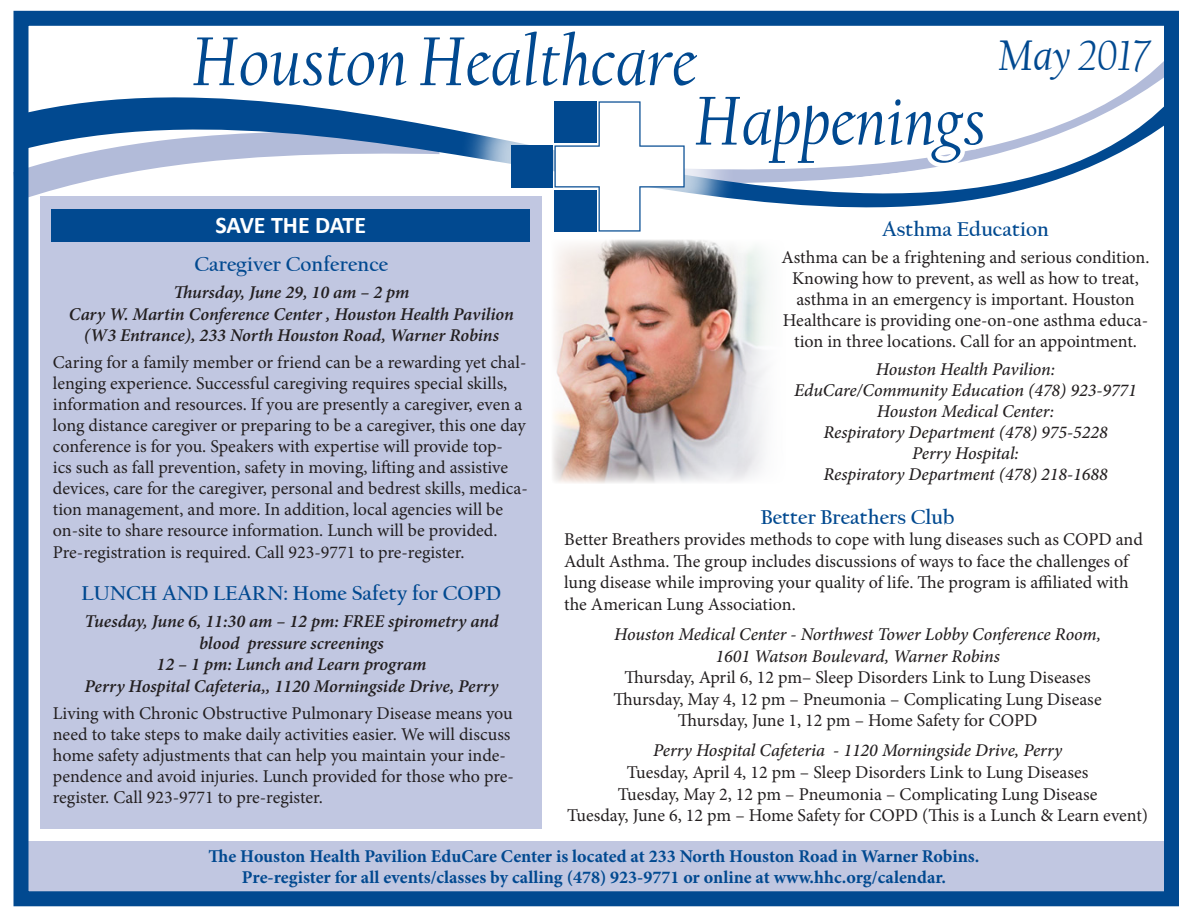
<style>
.page{position:relative;width:1188px;height:918px;background:#fff}
.page>*{position:absolute;margin:0;border:0;box-sizing:border-box;transform-origin:0 0}
.t1{font:italic 72px "Californian FB";color:#014990}
.t2{font:italic 45px "Californian FB";color:#014990}
.BODY_TEXT{font:700 24px "Calibri";letter-spacing:-.005em;color:#fff}
.HEADER_SMALL{font:700 21px "Californian FB";color:#014990}
.BODY_TEXT-2{font:18px/21px "Minion Pro";color:#231f20}
.BODY_TEXT-3{font:italic 500 18px "Minion Pro";letter-spacing:-.005em;color:#231f20}
.DATE_AND_TIMES{font:italic 600 18px/21.6px "Minion Pro";letter-spacing:-.005em;color:#231f20;text-align:center}
.BODY_TEXT-4{font:700 18px "Minion Pro";color:#014990}
</style>
<div class="page">
<div style="left:24px;top:841px;width:1142px;height:52px;background:#c1c7e1"></div>
<svg style="left:30px;top:88px;width:1133px;height:109px"></svg>
<svg style="left:184px;top:10px;width:811px;height:222px"></svg>
<div style="left:40px;top:196px;width:502px;height:632px;background:#c1c7e1"></div>
<div style="left:51px;top:210px;width:479px;height:32px;background:#014990"></div>
<img style="left:552px;top:240px;width:215px;height:244px">
<div style="left:14px;top:11px;width:1165px;height:895px;border:15px solid #014990"></div>
<p class="t1" style="left:192px;top:22px;width:506px">Houston Healthcare</p>
<p class="t1" style="left:695px;top:81px;width:293px">Happenings</p>
<p class="t2" style="left:999px;top:30px;width:154px">May 2017</p>
<p class="BODY_TEXT" style="left:215px;top:210px;width:152px">SAVE THE DATE</p>
<p class="HEADER_SMALL" style="left:194px;top:252px;width:196px">Caregiver Conference</p>
<p class="DATE_AND_TIMES" style="left:173px;top:281px;width:238px">Thursday, June 29, 10 am – 2 pm</p>
<p class="DATE_AND_TIMES" style="left:69px;top:303px;width:446px">Cary W. Martin Conference Center , Houston Health Pavilion (W3 Entrance), 233 North Houston Road, Warner Robins</p>
<p class="BODY_TEXT-2" style="left:53px;top:352px;width:477px">Caring for a family member or friend can be a rewarding yet chal&shy;lenging experience. Successful caregiving requires special skills, information and resources. If you are presently a caregiver, even a long distance caregiver or preparing to be a caregiver, this one day conference is for you. Speakers with expertise will provide top-<br>ics such as fall prevention, safety in moving, lifting and assistive devices, care for the caregiver, personal and bedrest skills, medica&shy;tion management, and more. In addition, local agencies will be on-site to share resource information. Lunch will be provided.<br>Pre-registration is required. Call 923-9771 to pre-register.</p>
<p class="HEADER_SMALL" style="left:82px;top:581px;width:421px">LUNCH AND LEARN: Home Safety for COPD</p>
<p class="DATE_AND_TIMES" style="left:84px;top:610px;width:416px">Tuesday, June 6, 11:30 am – 12 pm: FREE spirometry and</p>
<p class="DATE_AND_TIMES" style="left:199px;top:632px;width:186px">blood pressure screenings</p>
<p class="DATE_AND_TIMES" style="left:157px;top:653px;width:271px">12 – 1 pm: Lunch and Learn program</p>
<p class="DATE_AND_TIMES" style="left:85px;top:675px;width:415px">Perry Hospital Cafeteria,, 1120 Morningside Drive, Perry</p>
<p class="BODY_TEXT-2" style="left:53px;top:703px;width:463px">Living with Chronic Obstructive Pulmonary Disease means you need to take steps to make daily activities easier. We will discuss home safety adjustments that can help you maintain your inde&shy;pendence and avoid injuries. Lunch provided for those who pre&shy;register. Call 923-9771 to pre-register.</p>
<p class="HEADER_SMALL" style="left:882px;top:217px;width:168px">Asthma Education</p>
<p class="BODY_TEXT-2" style="left:782px;top:246px;width:369px;text-align:center">Asthma can be a frightening and serious condition.<br>Knowing how to prevent, as well as how to treat, asthma in an emergency is important. Houston Healthcare is providing one-on-one asthma educa&shy;tion in three locations. Call for an appointment.</p>
<p class="BODY_TEXT-3" style="left:876px;top:357px;width:181px">Houston Health Pavilion:</p>
<p class="BODY_TEXT-3" style="left:794px;top:378px;width:344px">EduCare/Community Education (478) 923-9771</p>
<p class="BODY_TEXT-3" style="left:877px;top:399px;width:179px">Houston Medical Center:</p>
<p class="BODY_TEXT-3" style="left:823px;top:420px;width:286px">Respiratory Department (478) 975-5228</p>
<p class="BODY_TEXT-3" style="left:912px;top:441px;width:108px">Perry Hospital:</p>
<p class="BODY_TEXT-3" style="left:823px;top:462px;width:286px">Respiratory Department (478) 218-1688</p>
<p class="HEADER_SMALL" style="left:761px;top:505px;width:195px">Better Breathers Club</p>
<p class="BODY_TEXT-2" style="left:564px;top:529px;width:580px;line-height:21.6px">Better Breathers provides methods to cope with lung diseases such as COPD and Adult Asthma. The group includes discussions of ways to face the challenges of lung disease while improving your quality of life. The program is affiliated with the American Lung Association.</p>
<p class="BODY_TEXT-3" style="left:614px;top:622px;width:489px">Houston Medical Center - Northwest Tower Lobby Conference Room,</p>
<p class="BODY_TEXT-3" style="left:715px;top:643px;width:286px">1601 Watson Boulevard, Warner Robins</p>
<p class="BODY_TEXT-2" style="left:625px;top:667px;width:468px">Thursday, April 6, 12 pm– Sleep Disorders Link to Lung Diseases</p>
<p class="BODY_TEXT-2" style="left:614px;top:689px;width:490px">Thursday, May 4, 12 pm – Pneumonia – Complicating Lung Disease</p>
<p class="BODY_TEXT-2" style="left:678px;top:710px;width:361px">Thursday, June 1, 12 pm – Home Safety for COPD</p>
<p class="BODY_TEXT-3" style="left:653px;top:738px;width:411px">Perry Hospital Cafeteria - 1120 Morningside Drive, Perry</p>
<p class="BODY_TEXT-2" style="left:627px;top:762px;width:463px">Tuesday, April 4, 12 pm – Sleep Disorders Link to Lung Diseases</p>
<p class="BODY_TEXT-2" style="left:618px;top:783px;width:481px">Tuesday, May 2, 12 pm – Pneumonia – Complicating Lung Disease</p>
<p class="BODY_TEXT-2" style="left:567px;top:805px;width:583px">Tuesday, June 6, 12 pm – Home Safety for COPD (This is a Lunch &amp; Learn event)</p>
<p class="BODY_TEXT-4" style="left:209px;top:843px;width:772px">The Houston Health Pavilion EduCare Center is located at 233 North Houston Road in Warner Robins.</p>
<p class="BODY_TEXT-4" style="left:242px;top:865px;width:706px">Pre-register for all events/classes by calling (478) 923-9771 or online at www.hhc.org/calendar.</p>
</div>
